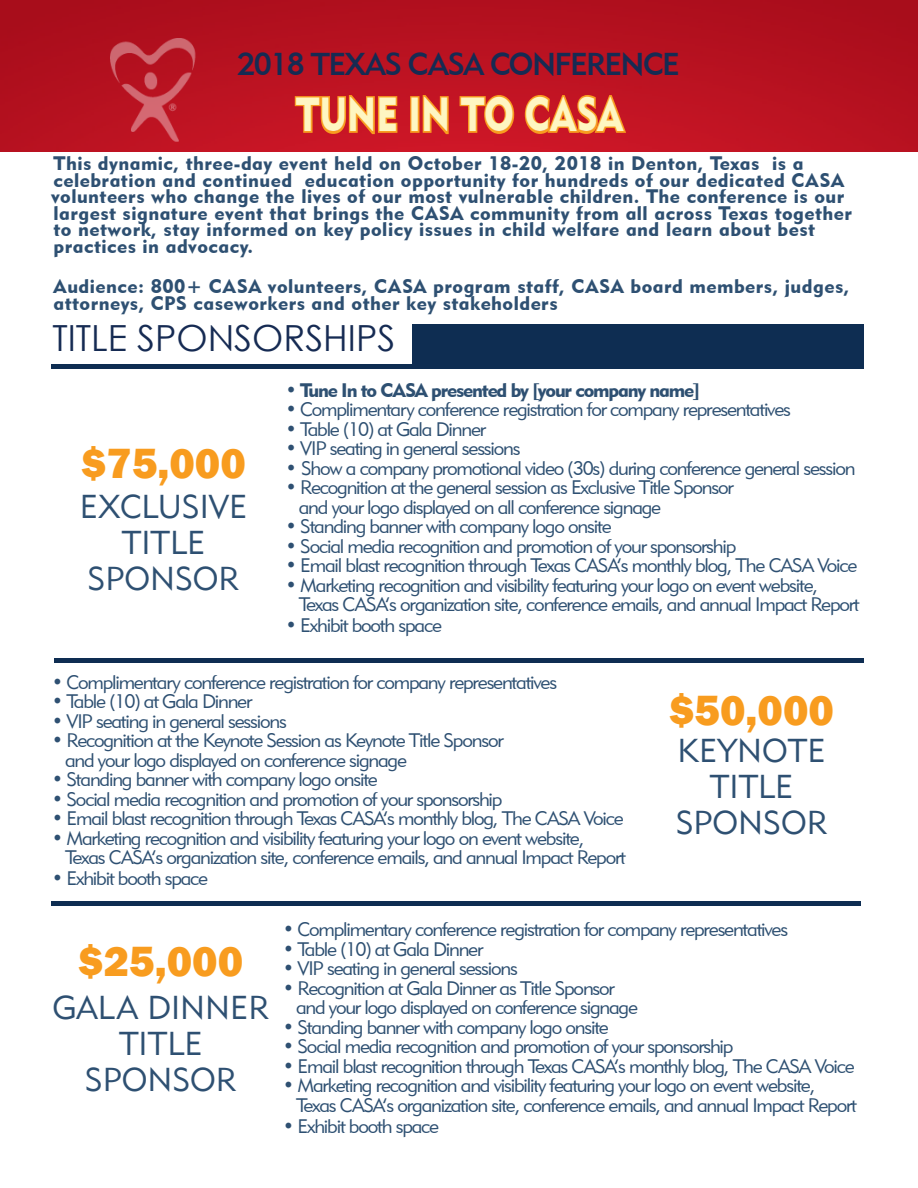
<style>
.page{position:relative;width:918px;height:1188px;background:#fff}
.page>*{position:absolute;margin:0;border:0;box-sizing:border-box;transform-origin:0 0}
.t1{font:47.7px "Geometric 415 BT Black A";color:#fef6c2;scale:.79 1}
.t2{font:800 43.5px "Franklin Gothic";color:#f89c1f}
.t3{font:36px "Century Gothic";color:#162b53}
.Bullets{font:33px "Geometric 415 BT Lite A";color:#2e5072}
.t4{font:31.5px "Geometric 415 BT Medium A";letter-spacing:-.05em;color:#162b53}
.Bullets-2{font:19.5px "Geometric 415 BT Lite A";letter-spacing:-.06em;color:#2e5072}
.Bullets-3{font:19.5px/16.5px "Geometric 415 BT Black A";letter-spacing:.025em;color:#2e5072}
.Bullets-4{font:19.5px "Geometric 415 BT Black A";letter-spacing:-.06em;color:#2e5072}
.s1{font-family:"Geometric 415 BT Lite A"}
</style>
<div class="page">
<img style="left:0;top:0;width:918px;height:151px">
<hr style="left:51px;top:364px;width:810px;height:4px;background:#0e2d52">
<div style="left:54px;top:658px;width:810px;height:5px;background:#0e2d52"></div>
<hr style="left:51px;top:901px;width:810px;height:4px;background:#0e2d52">
<div style="left:412px;top:324px;width:451px;height:44px;background:#0e2d52"></div>
<svg style="left:293px;top:94px;width:106px;height:42px;background:#d84922"></svg>
<div style="left:410px;top:96px;width:10px;height:37px;border:3px solid #f89c1f"></div>
<svg style="left:421px;top:94px;width:29px;height:42px"></svg>
<svg style="left:458px;top:93px;width:58px;height:43px;background:#d64022"></svg>
<svg style="left:523px;top:93px;width:105px;height:43px;background:#d74422"></svg>
<img style="left:84px;top:38px;width:128px;height:106px">
<p class="t4" style="left:237px;top:44px;width:444px">2018 TEXAS CASA CONFERENCE</p>
<p class="t1" style="left:296px;top:85px;width:415px">TUNE IN TO CASA</p>
<p class="Bullets-3" style="left:53px;top:155px;width:752px">This dynamic, three-day event held on October 18-20, 2018 in Denton, Texas is a</p>
<p class="Bullets-3" style="left:51px;top:171px;width:795px">celebration and continued education opportunity for hundreds of our dedicated CASA volunteers who change the lives of our most vulnerable children. The conference is our</p>
<p class="Bullets-3" style="left:53px;top:204px;width:800px">largest signature event that brings the CASA community from all across Texas together</p>
<p class="Bullets-3" style="left:53px;top:221px;width:763px">to network, stay informed on key policy issues in child welfare and learn about best</p>
<p class="Bullets-3" style="left:53px;top:237px;width:201px">practices in advocacy.</p>
<p class="Bullets-3" style="left:53px;top:278px;width:797px">Audience: 800+ CASA volunteers, CASA program staff, CASA board members, judges,</p>
<p class="Bullets-3" style="left:53px;top:294px;width:506px">attorneys, CPS caseworkers and other key stakeholders</p>
<p class="t3" style="left:52px;top:313px;width:344px">TITLE SPONSORSHIPS</p>
<p class="t2" style="left:81px;top:435px;width:166px">$75,000</p>
<p class="Bullets" style="left:80px;top:487px;width:169px">EXCLUSIVE</p>
<p class="Bullets" style="left:122px;top:523px;width:85px">TITLE</p>
<p class="Bullets" style="left:88px;top:559px;width:153px">SPONSOR</p>
<p class="Bullets-4" style="left:286px;top:378px;width:416px"><span class="s1">•</span> Tune In to CASA presented by [your company name]</p>
<p class="Bullets-2" style="left:286px;top:398px;width:507px">• Complimentary conference registration for company representatives</p>
<p class="Bullets-2" style="left:286px;top:417px;width:202px">• Table (10) at Gala Dinner</p>
<p class="Bullets-2" style="left:286px;top:437px;width:237px">• VIP seating in general sessions</p>
<p class="Bullets-2" style="left:286px;top:456px;width:571px">• Show a company promotional video (30s) during conference general session</p>
<p class="Bullets-2" style="left:286px;top:476px;width:450px">• Recognition at the general session as Exclusive Title Sponsor</p>
<p class="Bullets-2" style="left:299px;top:495px;width:364px">and your logo displayed on all conference signage</p>
<p class="Bullets-2" style="left:286px;top:515px;width:328px">• Standing banner with company logo onsite</p>
<p class="Bullets-2" style="left:286px;top:534px;width:452px">• Social media recognition and promotion of your sponsorship</p>
<p class="Bullets-2" style="left:286px;top:554px;width:573px">• Email blast recognition through Texas CASA’s monthly blog, The CASA Voice</p>
<p class="Bullets-2" style="left:286px;top:573px;width:534px">• Marketing recognition and visibility featuring your logo on event website,</p>
<p class="Bullets-2" style="left:299px;top:593px;width:562px">Texas CASA’s organization site, conference emails, and annual Impact Report</p>
<p class="Bullets-2" style="left:286px;top:614px;width:158px">• Exhibit booth space</p>
<p class="Bullets-2" style="left:52px;top:670px;width:507px">• Complimentary conference registration for company representatives</p>
<p class="Bullets-2" style="left:52px;top:689px;width:202px">• Table (10) at Gala Dinner</p>
<p class="Bullets-2" style="left:52px;top:709px;width:237px">• VIP seating in general sessions</p>
<p class="Bullets-2" style="left:52px;top:728px;width:453px">• Recognition at the Keynote Session as Keynote Title Sponsor</p>
<p class="Bullets-2" style="left:65px;top:748px;width:344px">and your logo displayed on conference signage</p>
<p class="Bullets-2" style="left:52px;top:767px;width:328px">• Standing banner with company logo onsite</p>
<p class="Bullets-2" style="left:52px;top:787px;width:452px">• Social media recognition and promotion of your sponsorship</p>
<p class="Bullets-2" style="left:52px;top:806px;width:573px">• Email blast recognition through Texas CASA’s monthly blog, The CASA Voice</p>
<p class="Bullets-2" style="left:52px;top:826px;width:534px">• Marketing recognition and visibility featuring your logo on event website,</p>
<p class="Bullets-2" style="left:65px;top:845px;width:562px">Texas CASA’s organization site, conference emails, and annual Impact Report</p>
<p class="Bullets-2" style="left:52px;top:866px;width:158px">• Exhibit booth space</p>
<p class="Bullets-2" style="left:283px;top:917px;width:507px">• Complimentary conference registration for company representatives</p>
<p class="Bullets-2" style="left:283px;top:937px;width:202px">• Table (10) at Gala Dinner</p>
<p class="Bullets-2" style="left:283px;top:956px;width:237px">• VIP seating in general sessions</p>
<p class="Bullets-2" style="left:283px;top:976px;width:333px">• Recognition at Gala Dinner as Title Sponsor</p>
<p class="Bullets-2" style="left:296px;top:995px;width:344px">and your logo displayed on conference signage</p>
<p class="Bullets-2" style="left:283px;top:1015px;width:328px">• Standing banner with company logo onsite</p>
<p class="Bullets-2" style="left:283px;top:1034px;width:452px">• Social media recognition and promotion of your sponsorship</p>
<p class="Bullets-2" style="left:283px;top:1054px;width:573px">• Email blast recognition through Texas CASA’s monthly blog, The CASA Voice</p>
<p class="Bullets-2" style="left:283px;top:1073px;width:534px">• Marketing recognition and visibility featuring your logo on event website,</p>
<p class="Bullets-2" style="left:296px;top:1093px;width:562px">Texas CASA’s organization site, conference emails, and annual Impact Report</p>
<p class="Bullets-2" style="left:283px;top:1114px;width:158px">• Exhibit booth space</p>
<p class="t2" style="left:669px;top:682px;width:166px">$50,000</p>
<p class="Bullets" style="left:678px;top:730px;width:150px">KEYNOTE</p>
<p class="Bullets" style="left:710px;top:766px;width:85px">TITLE</p>
<p class="Bullets" style="left:676px;top:802px;width:153px">SPONSOR</p>
<p class="t2" style="left:78px;top:933px;width:166px">$25,000</p>
<p class="Bullets" style="left:52px;top:987px;width:218px">GALA DINNER</p>
<p class="Bullets" style="left:119px;top:1023px;width:85px">TITLE</p>
<p class="Bullets" style="left:85px;top:1059px;width:153px">SPONSOR</p>
</div>
